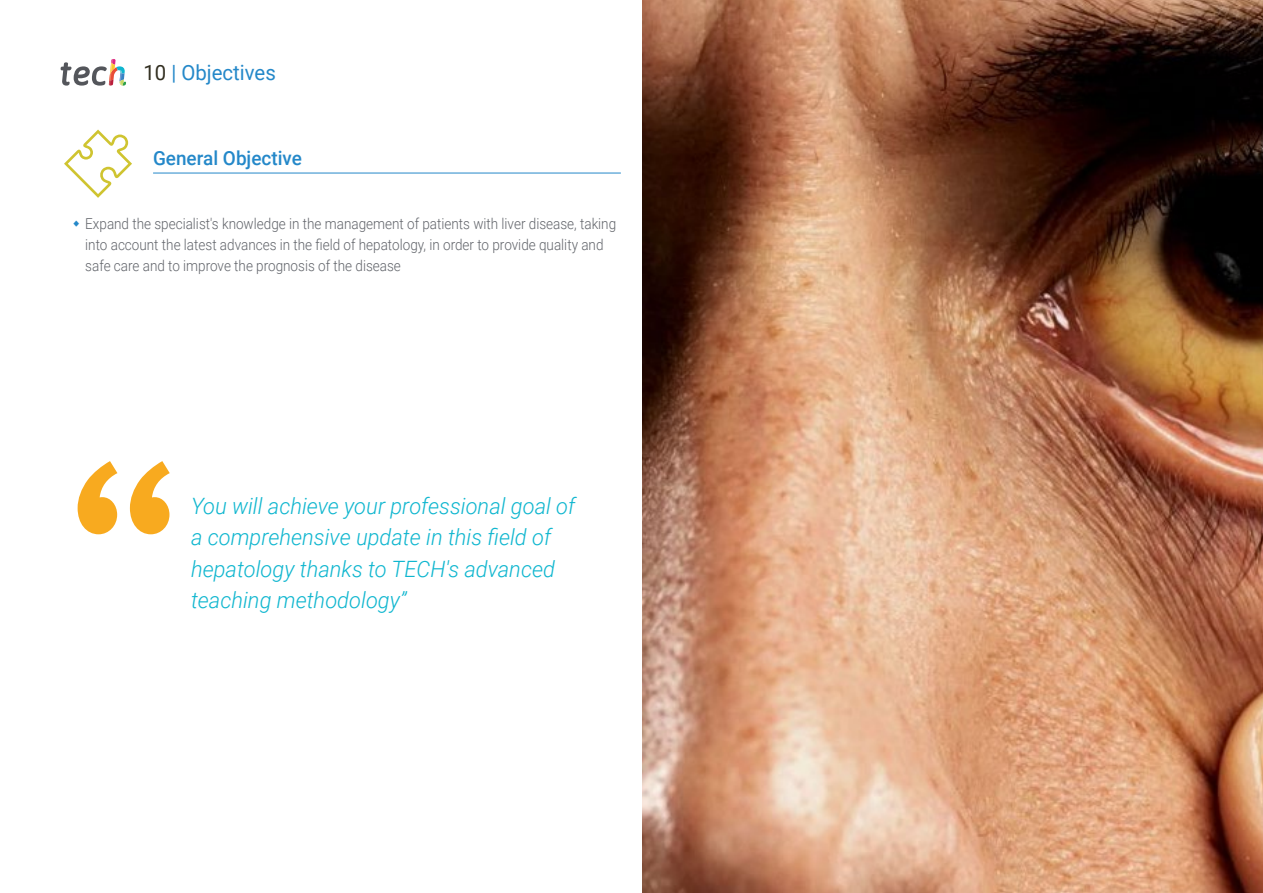
<style>
.page{position:relative;width:1263px;height:893px;background:#fff}
.page>*{position:absolute;margin:0;border:0;box-sizing:border-box;transform-origin:0 0}
.t1{font:italic 300 22.5px/31.5px "Roboto";color:#0fb6cf}
.t2{font:21px "Roboto";color:#2488c9}
.t3{font:500 19.5px "Roboto";color:#2488c9}
.t4{font:300 15px/21px "Roboto";color:#61646a;scale:.9 1}
.s1{color:#312e20}
</style>
<div class="page">
<hr style="left:153px;top:173px;width:468px;height:1px;background:#2488c9">
<svg style="left:64px;top:130px;width:68px;height:68px"></svg>
<img style="left:642px;top:0;width:621px;height:893px">
<svg style="left:61px;top:59px;width:65px;height:27px"></svg>
<svg style="left:78px;top:461px;width:92px;height:73px"></svg>
<h2 class="t2" style="left:144px;top:57px;width:134px"><span class="s1">10</span> | Objectives</h2>
<h3 class="t3" style="left:153px;top:144px;width:150px">General Objective</h3>
<p class="t4" style="left:85px;top:213px;width:591px">Expand the specialist's knowledge in the management of patients with liver disease, taking into account the latest advances in the field of hepatology, in order to provide quality and safe care and to improve the prognosis of the disease</p>
<h1 class="t1" style="left:191px;top:489px;width:386px">You will achieve your professional goal of a comprehensive update in this field of hepatology thanks to TECH's advanced teaching methodology”</h1>
</div>
